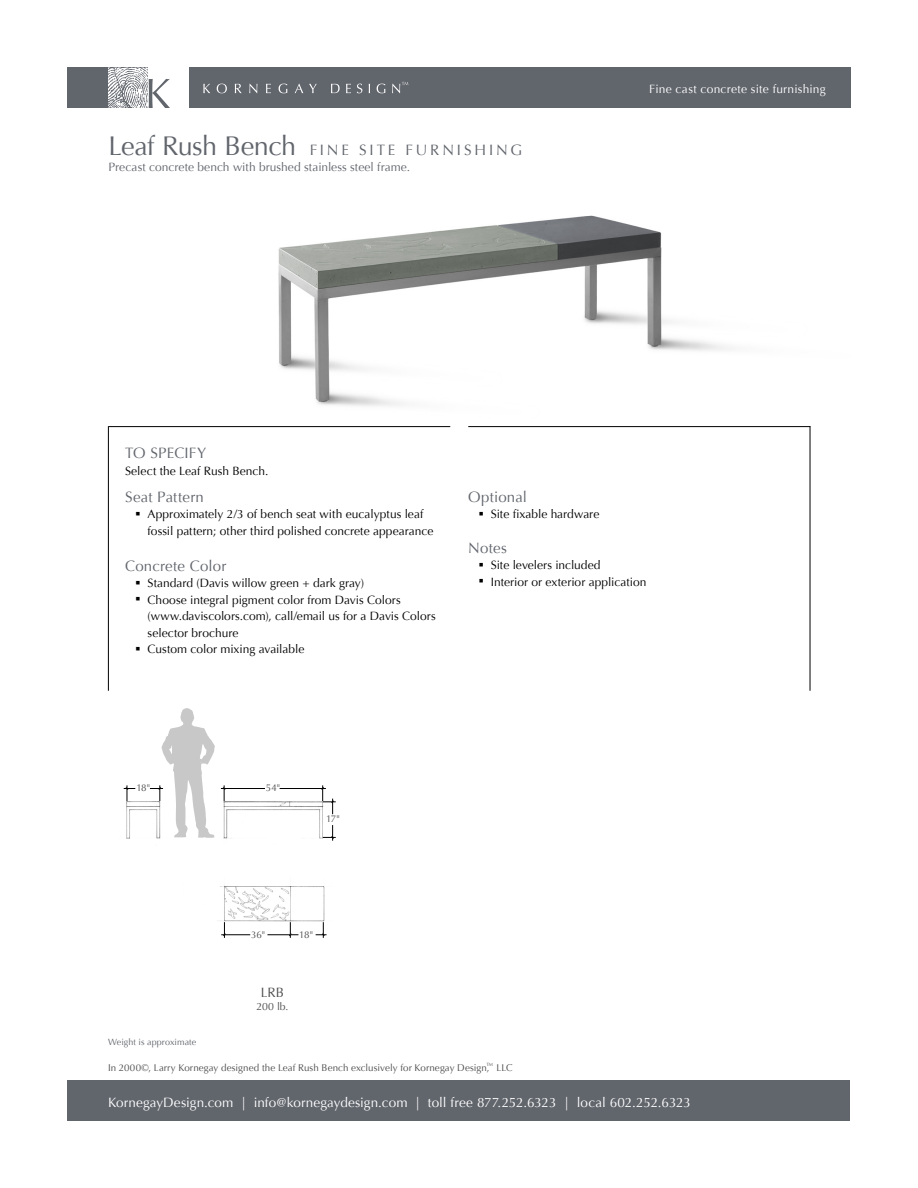
<style>
.page{position:relative;width:918px;height:1188px;background:#fff}
.page>*{position:absolute;margin:0;border:0;box-sizing:border-box;transform-origin:0 0}
.t1{font:15px "Optima";letter-spacing:.015em;color:#61656c}
.t2{font:15px "Optima";letter-spacing:.19em;color:#61656c}
.t3{font:13.5px "Optima";color:#fff}
.t4{font:13.5px "Optima";color:#4c4c4d}
.t5{font:12px/16.5px "Optima";color:#000}
.t6{font:12px "Optima";letter-spacing:.005em;color:#61656c}
.t7{font:12px "Optima";letter-spacing:.02em;color:#fff}
.t8{font:10.5px "Optima";color:#4c4c4d}
.t9{font:9.75px "Optima";letter-spacing:.005em;color:#4c4c4d}
.t10{font:9px "Optima";letter-spacing:.005em;color:#61656c}
.s1{font-size:27px}
</style>
<div class="page">
<img style="left:278px;top:215px;width:454px;height:191px">
<div style="left:189px;top:68px;width:661px;height:40px;background:#61656c"></div>
<div style="left:68px;top:68px;width:80px;height:40px;background:#61656c"></div>
<div style="left:68px;top:1080px;width:782px;height:40px;background:#61656c"></div>
<hr style="left:108px;top:426px;width:342px;height:1px;background:#000">
<hr style="left:108px;top:426px;width:1px;height:265px;background:#000">
<hr style="left:810px;top:426px;width:1px;height:265px;background:#000">
<hr style="left:468px;top:426px;width:342px;height:1px;background:#000">
<svg style="left:123px;top:708px;width:213px;height:230px"></svg>
<svg style="left:108px;top:68px;width:62px;height:40px"></svg>
<svg style="left:203px;top:84px;width:7px;height:9px"></svg>
<svg style="left:217px;top:84px;width:10px;height:9px"></svg>
<svg style="left:235px;top:84px;width:7px;height:9px"></svg>
<svg style="left:249px;top:84px;width:8px;height:9px"></svg>
<svg style="left:266px;top:84px;width:5px;height:9px"></svg>
<svg style="left:279px;top:84px;width:8px;height:9px"></svg>
<svg style="left:295px;top:84px;width:8px;height:9px"></svg>
<svg style="left:309px;top:84px;width:8px;height:9px"></svg>
<svg style="left:331px;top:84px;width:9px;height:9px"></svg>
<svg style="left:346px;top:84px;width:5px;height:9px"></svg>
<svg style="left:357px;top:84px;width:5px;height:9px"></svg>
<svg style="left:377px;top:84px;width:8px;height:9px"></svg>
<svg style="left:392px;top:82px;width:16px;height:11px"></svg>
<p class="t2" style="left:108px;top:141px;width:415px"><span class="s1">Leaf Rush Bench</span> FINE SITE FURNISHING</p>
<p class="t6" style="left:108px;top:160px;width:303px">Precast concrete bench with brushed stainless steel frame.</p>
<p class="t1" style="left:125px;top:444px;width:83px">TO SPECIFY</p>
<p class="t5" style="left:125px;top:463px;width:145px">Select the Leaf Rush Bench.</p>
<p class="t7" style="left:649px;top:82px;width:178px">Fine cast concrete site furnishing</p>
<p class="t1" style="left:125px;top:488px;width:80px">Seat Pattern</p>
<p class="t5" style="left:148px;top:506px;width:287px;text-indent:-12px">○ Approximately 2/3 of bench seat with eucalyptus leaf fossil pattern; other third polished concrete appearance</p>
<p class="t1" style="left:125px;top:557px;width:103px">Concrete Color</p>
<p class="t5" style="left:136px;top:575px;width:230px">○ Standard (Davis willow green + dark gray)</p>
<p class="t5" style="left:148px;top:592px;width:290px;text-indent:-12px">○ Choose integral pigment color from Davis Colors (www.daviscolors.com), call/email us for a Davis Colors selector brochure</p>
<p class="t5" style="left:136px;top:641px;width:170px">○ Custom color mixing available</p>
<p class="t1" style="left:468px;top:488px;width:60px">Optional</p>
<p class="t5" style="left:479px;top:506px;width:122px">○ Site fixable hardware</p>
<p class="t1" style="left:468px;top:539px;width:40px">Notes</p>
<p class="t5" style="left:479px;top:557px;width:123px">○ Site levelers included</p>
<p class="t5" style="left:479px;top:574px;width:169px">○ Interior or exterior application</p>
<p class="t9" style="left:136px;top:782px;width:15px">18"</p>
<p class="t9" style="left:266px;top:782px;width:16px">54"</p>
<p class="t9" style="left:326px;top:813px;width:15px">17"</p>
<p class="t9" style="left:251px;top:929px;width:15px">36"</p>
<p class="t9" style="left:299px;top:929px;width:15px">18"</p>
<p class="t4" style="left:261px;top:985px;width:25px">LRB</p>
<p class="t8" style="left:256px;top:1000px;width:34px">200 lb.</p>
<p class="t10" style="left:108px;top:1037px;width:90px">Weight is approximate</p>
<p class="t9" style="left:108px;top:1062px;width:406px">In 2000©, Larry Kornegay designed the Leaf Rush Bench exclusively for Kornegay Design,<sup>™</sup> LLC</p>
<p class="t3" style="left:108px;top:1095px;width:585px">KornegayDesign.com | info@kornegaydesign.com | toll free 877.252.6323 | local 602.252.6323</p>
</div>
